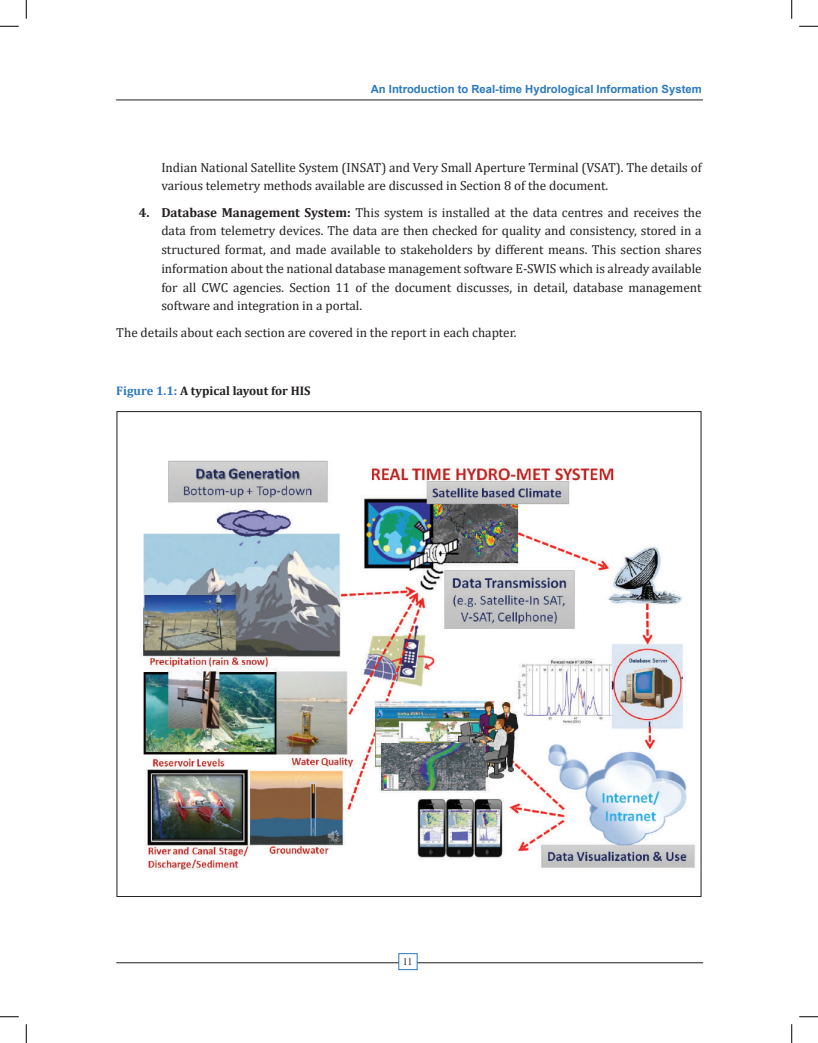
<style>
.page{position:relative;width:818px;height:1043px;background:#fff}
.page>*{position:absolute;margin:0;border:0;box-sizing:border-box;transform-origin:0 0}
.t1{font:13.12px/18.8px "Cambria";color:#231f20}
.t2{font:700 12.5px "Cambria";color:#231f20}
.t3{font:700 11.25px "Arial";color:#2b79be}
.t4{font:10px "Times New Roman";color:#231f20}
.s1{font-weight:700}
.s2{color:#2b79be}
</style>
<div class="page">
<hr style="left:116px;top:962px;width:587px;height:1px;background:#231f20">
<hr style="left:116px;top:100px;width:587px;height:1px;background:#231f20">
<div style="left:398px;top:953px;width:19px;height:16px;background:#fff;border:1px solid #2b79be"></div>
<img style="left:139px;top:460px;width:557px;height:410px">
<svg style="left:0;top:25px;width:19px;height:2px"></svg>
<svg style="left:799px;top:25px;width:19px;height:2px"></svg>
<svg style="left:0;top:1016px;width:19px;height:1px"></svg>
<svg style="left:799px;top:1016px;width:19px;height:1px"></svg>
<svg style="left:25px;top:0;width:2px;height:19px"></svg>
<svg style="left:25px;top:1024px;width:2px;height:18px"></svg>
<svg style="left:791px;top:0;width:1px;height:19px"></svg>
<svg style="left:791px;top:1024px;width:1px;height:18px"></svg>
<p class="t3" style="left:371px;top:81px;width:332px">An Introduction to Real-time Hydrological Information System</p>
<p class="t1" style="left:161px;top:158px;width:541px">Indian National Satellite System (INSAT) and Very Small Aperture Terminal (VSAT). The details of various telemetry methods available are discussed in Section 8 of the document.</p>
<p class="t1" style="left:161px;top:203px;width:542px;text-align:justify;text-indent:-22px"><span class="s1">4. Database Management System:</span> This system is installed at the data centres and receives the data from telemetry devices. The data are then checked for quality and consistency, stored in a structured format, and made available to stakeholders by different means. This section shares information about the national database management software E-SWIS which is already available for all CWC agencies. Section 11 of the document discusses, in detail, database management software and integration in a portal.</p>
<p class="t1" style="left:116px;top:323px;width:402px">The details about each section are covered in the report in each chapter.</p>
<p class="t2" style="left:116px;top:382px;width:196px"><span class="s2">Figure 1.1:</span> A typical layout for HIS</p>
<p class="t4" style="left:403px;top:954px;width:11px">11</p>
</div>
